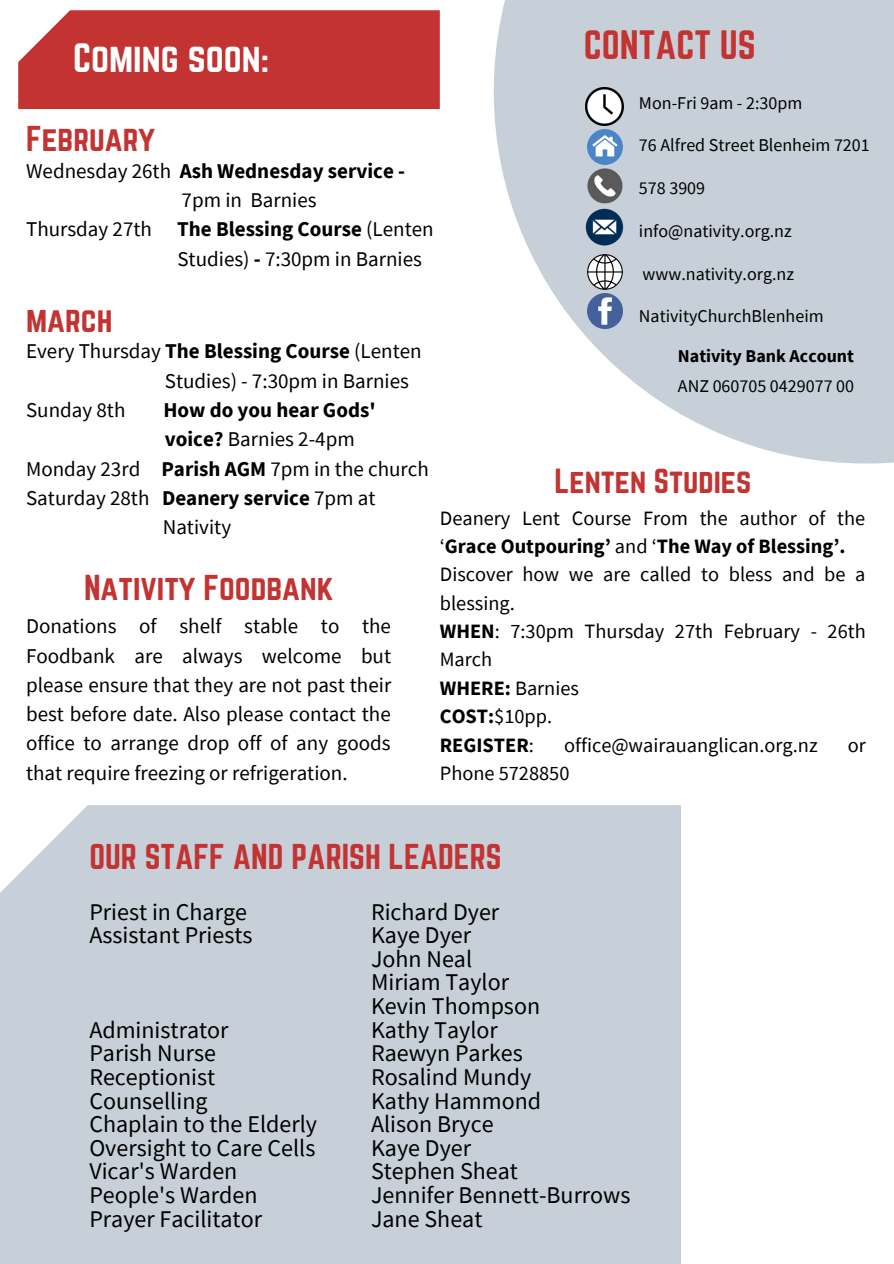
<style>
.page{position:relative;width:894px;height:1264px;background:#fff}
.page>*{position:absolute;margin:0;border:0;box-sizing:border-box;transform-origin:0 0}
.t1{font:36px "Norwester";color:#fff}
.t2{font:36px "Norwester";color:#c23331}
.t3{font:31.5px "Norwester";color:#c23331}
.t4{font:30.45px "Norwester";color:#c23331}
.t5{font:24px/23.5px "Source Sans Pro";color:#000}
.t6{font:21px/29.2px "Source Sans Pro";color:#000;text-align:justify}
.t7{font:700 21px "Source Sans Pro";color:#000}
.t8{font:20.4px/28.3px "Source Sans Pro";color:#000}
.t9{font:18px "Source Sans Pro";color:#000}
.t10{font:700 18px "Source Sans Pro";color:#000}
.s1{font-weight:400}
.s2{font-weight:700}
</style>
<div class="page">
<div style="left:0;top:805px;width:680px;height:458px;background:#c7d0d8"></div>
<svg style="left:493px;top:0;width:400px;height:463px;fill:#c7d0d8"></svg>
<img style="left:587px;top:129px;width:35px;height:35px">
<img style="left:587px;top:168px;width:35px;height:35px">
<img style="left:587px;top:255px;width:35px;height:34px">
<img style="left:583px;top:207px;width:42px;height:43px">
<img style="left:587px;top:294px;width:35px;height:34px">
<img style="left:585px;top:87px;width:38px;height:38px">
<div style="left:18px;top:10px;width:421px;height:99px;background:#c23331"></div>
<h1 class="t1" style="left:73px;top:41px;width:197px">Coming soon:</h1>
<h1 class="t2" style="left:583px;top:28px;width:173px">CONTACT US</h1>
<p class="t9" style="left:638px;top:91px;width:165px">Mon-Fri 9am - 2:30pm</p>
<p class="t9" style="left:638px;top:134px;width:232px">76 Alfred Street Blenheim 7201</p>
<p class="t9" style="left:638px;top:176px;width:68px">578 3909</p>
<p class="t9" style="left:638px;top:219px;width:154px">info@nativity.org.nz</p>
<p class="t9" style="left:642px;top:262px;width:153px">www.nativity.org.nz</p>
<p class="t9" style="left:638px;top:304px;width:186px">NativityChurchBlenheim</p>
<p class="t10" style="left:677px;top:344px;width:178px">Nativity Bank Account</p>
<p class="t9" style="left:677px;top:374px;width:178px">ANZ 060705 0429077 00</p>
<h2 class="t3" style="left:26px;top:123px;width:130px">February</h2>
<p class="t7" style="left:26px;top:157px;width:380px"><span class="s1">Wednesday 26th</span> Ash Wednesday service -</p>
<p class="t6" style="left:181px;top:185px;width:136px">7pm in Barnies</p>
<p class="t6" style="left:26px;top:214px;width:409px">Thursday 27th <span class="s2">The Blessing Course</span> (Lenten</p>
<p class="t6" style="left:177px;top:243px;width:246px">Studies) <span class="s2">-</span> 7:30pm in Barnies</p>
<h2 class="t3" style="left:26px;top:304px;width:88px">march</h2>
<p class="t6" style="left:26px;top:336px;width:397px">Every Thursday <span class="s2">The Blessing Course</span> (Lenten</p>
<p class="t6" style="left:165px;top:366px;width:245px">Studies) - 7:30pm in Barnies</p>
<p class="t6" style="left:26px;top:395px;width:101px">Sunday 8th</p>
<p class="t7" style="left:163px;top:396px;width:214px">How do you hear Gods'</p>
<p class="t6" style="left:165px;top:424px;width:191px"><span class="s2">voice?</span> Barnies 2-4pm</p>
<p class="t6" style="left:26px;top:453px;width:404px">Monday 23rd <span class="s2">Parish AGM</span> 7pm in the church</p>
<p class="t6" style="left:26px;top:483px;width:351px">Saturday 28th <span class="s2">Deanery service</span> 7pm at</p>
<p class="t6" style="left:163px;top:512px;width:70px">Nativity</p>
<h3 class="t4" style="left:554px;top:466px;width:198px">Lenten Studies</h3>
<p class="t8" style="left:439px;top:503px;width:427px">Deanery Lent Course From the author of the ‘<span class="s2">Grace Outpouring’</span> and ‘<span class="s2">The Way of Blessing’.<br></span>Discover how we are called to bless and be a blessing.<br><span class="s2">WHEN</span>: 7:30pm Thursday 27th February - 26th<br>March<br><span class="s2">WHERE:</span> Barnies<br><span class="s2">COST:</span>$10pp.<br><span class="s2">REGISTER</span>:</p>
<h2 class="t3" style="left:84px;top:572px;width:251px">Nativity Foodbank</h2>
<p class="t6" style="left:26px;top:611px;width:366px">Donations of shelf stable to the Foodbank are always welcome but please ensure that they are not past their best before date. Also please contact the office to arrange drop off of any goods that require freezing or refrigeration.</p>
<p class="t8" style="left:564px;top:730px;width:255px">office@wairauanglican.org.nz</p>
<p class="t8" style="left:847px;top:730px;width:20px">or</p>
<p class="t8" style="left:439px;top:758px;width:131px">Phone 5728850</p>
<h2 class="t3" style="left:89px;top:841px;width:413px">OUR STAFF AND PARISH LEADERS</h2>
<p class="t5" style="left:89px;top:899px;width:165px">Priest in Charge<br>Assistant Priests</p>
<p class="t5" style="left:89px;top:1017px;width:229px">Administrator<br>Parish Nurse<br>Receptionist<br>Counselling<br>Chaplain to the Elderly<br>Oversight to Care Cells<br>Vicar's Warden<br>People's Warden<br>Prayer Facilitator</p>
<p class="t5" style="left:371px;top:899px;width:261px">Richard Dyer<br>Kaye Dyer<br>John Neal<br>Miriam Taylor<br>Kevin Thompson<br>Kathy Taylor<br>Raewyn Parkes<br>Rosalind Mundy<br>Kathy Hammond<br>Alison Bryce<br>Kaye Dyer<br>Stephen Sheat<br>Jennifer Bennett-Burrows<br>Jane Sheat</p>
</div>
